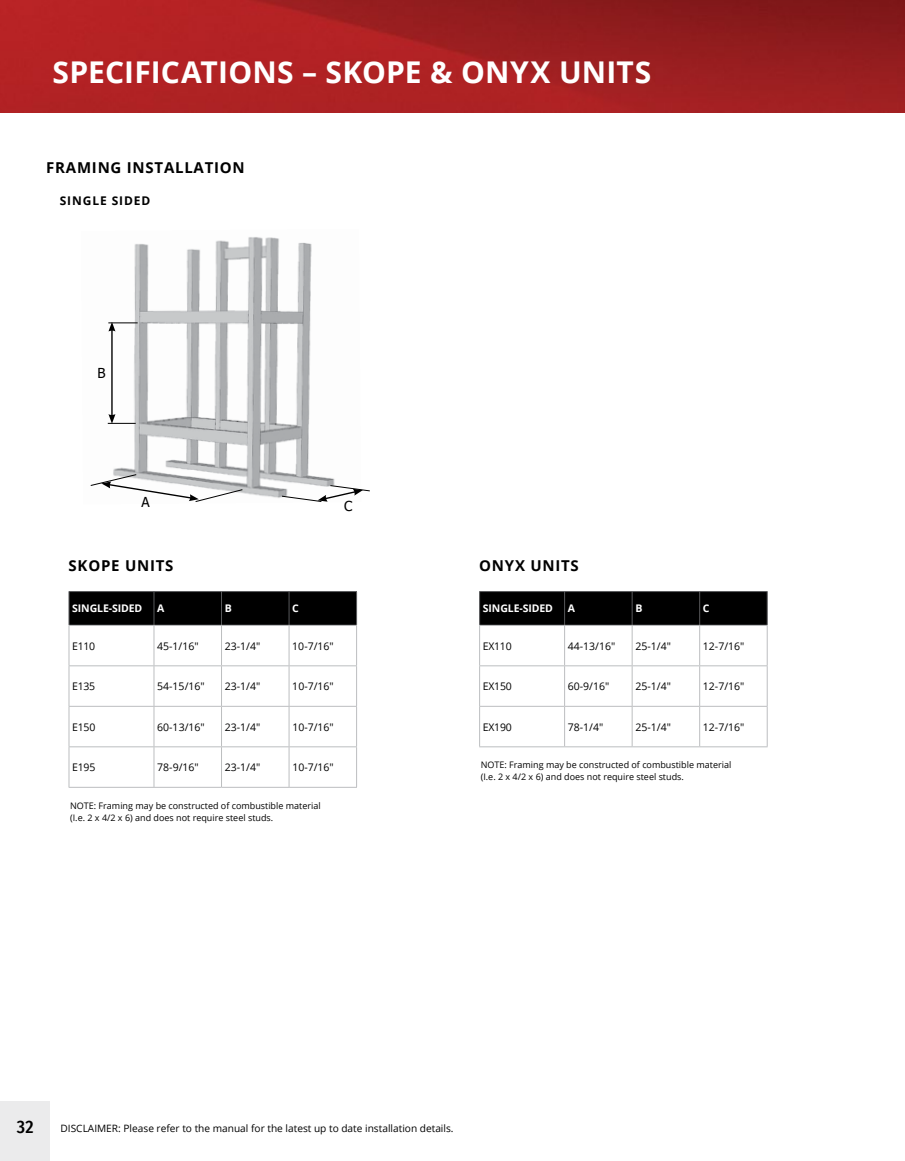
<style>
.page{position:relative;width:905px;height:1161px;background:#fff}
.page>*{position:absolute;margin:0;border:0;box-sizing:border-box;transform-origin:0 0}
.t1{font:700 30px "Open Sans";letter-spacing:.005em;color:#fff}
.t2{font:500 18px "Fira Sans Condensed";color:#000}
.t3{font:700 15px "Open Sans";letter-spacing:.05em;color:#000}
.t4{font:13.8px "Tahoma";color:#000}
.t5{font:700 12px "Open Sans";letter-spacing:.075em;color:#000}
.t6{font:10.5px "Open Sans";color:#000}
.t7{font:700 10.5px "Open Sans";letter-spacing:-.01em;color:#fff}
.t8{font:10.2px "Open Sans";color:#000}
.t9{font:9px/12px "Open Sans";color:#000}
</style>
<div class="page">
<div style="left:0;top:1102px;width:49px;height:59px;background:#ebebec"></div>
<img style="left:0;top:0;width:904px;height:113px">
<img style="left:107px;top:237px;width:228px;height:261px">
<hr style="left:111px;top:329px;width:2px;height:87px;background:#000">
<svg style="left:108px;top:322px;width:7px;height:10px"></svg>
<hr style="left:108px;top:323px;width:30px;height:1px;background:#000">
<svg style="left:108px;top:414px;width:28px;height:10px"></svg>
<svg style="left:281px;top:485px;width:89px;height:17px"></svg>
<svg style="left:90px;top:474px;width:153px;height:28px"></svg>
<div style="left:480px;top:592px;width:286px;height:33px;background:#000"></div>
<hr style="left:479px;top:591px;width:85px;height:1px;background:#58595b">
<hr style="left:479px;top:592px;width:1px;height:33px;background:#58595b">
<hr style="left:564px;top:591px;width:68px;height:1px;background:#58595b">
<hr style="left:564px;top:592px;width:1px;height:33px;background:#58595b">
<hr style="left:632px;top:591px;width:67px;height:1px;background:#58595b">
<hr style="left:631px;top:592px;width:1px;height:33px;background:#58595b">
<hr style="left:699px;top:591px;width:68px;height:1px;background:#58595b">
<hr style="left:699px;top:592px;width:1px;height:33px;background:#58595b">
<hr style="left:766px;top:592px;width:1px;height:33px;background:#58595b">
<hr style="left:479px;top:625px;width:85px;height:1px;background:#bcbec0">
<hr style="left:479px;top:626px;width:1px;height:39px;background:#bcbec0">
<hr style="left:564px;top:625px;width:68px;height:1px;background:#bcbec0">
<hr style="left:564px;top:626px;width:1px;height:39px;background:#bcbec0">
<hr style="left:632px;top:625px;width:67px;height:1px;background:#bcbec0">
<hr style="left:631px;top:626px;width:1px;height:39px;background:#bcbec0">
<hr style="left:699px;top:625px;width:68px;height:1px;background:#bcbec0">
<hr style="left:699px;top:626px;width:1px;height:39px;background:#bcbec0">
<hr style="left:766px;top:626px;width:1px;height:39px;background:#bcbec0">
<hr style="left:479px;top:665px;width:85px;height:1px;background:#bcbec0">
<hr style="left:479px;top:666px;width:1px;height:40px;background:#bcbec0">
<hr style="left:564px;top:665px;width:68px;height:1px;background:#bcbec0">
<hr style="left:564px;top:666px;width:1px;height:40px;background:#bcbec0">
<hr style="left:632px;top:665px;width:67px;height:1px;background:#bcbec0">
<hr style="left:631px;top:666px;width:1px;height:40px;background:#bcbec0">
<hr style="left:699px;top:665px;width:68px;height:1px;background:#bcbec0">
<hr style="left:699px;top:666px;width:1px;height:40px;background:#bcbec0">
<hr style="left:766px;top:666px;width:1px;height:40px;background:#bcbec0">
<hr style="left:479px;top:706px;width:85px;height:1px;background:#bcbec0">
<hr style="left:479px;top:707px;width:1px;height:39px;background:#bcbec0">
<hr style="left:564px;top:706px;width:68px;height:1px;background:#bcbec0">
<hr style="left:564px;top:707px;width:1px;height:39px;background:#bcbec0">
<hr style="left:632px;top:706px;width:67px;height:1px;background:#bcbec0">
<hr style="left:631px;top:707px;width:1px;height:39px;background:#bcbec0">
<hr style="left:699px;top:706px;width:68px;height:1px;background:#bcbec0">
<hr style="left:699px;top:707px;width:1px;height:39px;background:#bcbec0">
<hr style="left:766px;top:707px;width:1px;height:39px;background:#bcbec0">
<hr style="left:479px;top:746px;width:85px;height:1px;background:#bcbec0">
<hr style="left:564px;top:746px;width:68px;height:1px;background:#bcbec0">
<hr style="left:632px;top:746px;width:67px;height:1px;background:#bcbec0">
<hr style="left:699px;top:746px;width:68px;height:1px;background:#bcbec0">
<div style="left:70px;top:592px;width:286px;height:33px;background:#000"></div>
<hr style="left:69px;top:591px;width:85px;height:1px;background:#58595b">
<hr style="left:69px;top:592px;width:1px;height:33px;background:#58595b">
<hr style="left:154px;top:591px;width:67px;height:1px;background:#58595b">
<hr style="left:154px;top:592px;width:1px;height:33px;background:#58595b">
<hr style="left:221px;top:591px;width:68px;height:1px;background:#58595b">
<hr style="left:221px;top:592px;width:1px;height:33px;background:#58595b">
<hr style="left:289px;top:591px;width:68px;height:1px;background:#58595b">
<hr style="left:289px;top:592px;width:1px;height:33px;background:#58595b">
<hr style="left:356px;top:592px;width:1px;height:33px;background:#58595b">
<hr style="left:69px;top:625px;width:85px;height:1px;background:#bcbec0">
<hr style="left:69px;top:626px;width:1px;height:39px;background:#bcbec0">
<hr style="left:154px;top:625px;width:67px;height:1px;background:#bcbec0">
<hr style="left:154px;top:626px;width:1px;height:39px;background:#bcbec0">
<hr style="left:221px;top:625px;width:68px;height:1px;background:#bcbec0">
<hr style="left:221px;top:626px;width:1px;height:39px;background:#bcbec0">
<hr style="left:289px;top:625px;width:68px;height:1px;background:#bcbec0">
<hr style="left:289px;top:626px;width:1px;height:39px;background:#bcbec0">
<hr style="left:356px;top:626px;width:1px;height:39px;background:#bcbec0">
<hr style="left:69px;top:665px;width:85px;height:1px;background:#bcbec0">
<hr style="left:69px;top:666px;width:1px;height:40px;background:#bcbec0">
<hr style="left:154px;top:665px;width:67px;height:1px;background:#bcbec0">
<hr style="left:154px;top:666px;width:1px;height:40px;background:#bcbec0">
<hr style="left:221px;top:665px;width:68px;height:1px;background:#bcbec0">
<hr style="left:221px;top:666px;width:1px;height:40px;background:#bcbec0">
<hr style="left:289px;top:665px;width:68px;height:1px;background:#bcbec0">
<hr style="left:289px;top:666px;width:1px;height:40px;background:#bcbec0">
<hr style="left:356px;top:666px;width:1px;height:40px;background:#bcbec0">
<hr style="left:69px;top:706px;width:85px;height:1px;background:#bcbec0">
<hr style="left:69px;top:707px;width:1px;height:39px;background:#bcbec0">
<hr style="left:154px;top:706px;width:67px;height:1px;background:#bcbec0">
<hr style="left:154px;top:707px;width:1px;height:39px;background:#bcbec0">
<hr style="left:221px;top:706px;width:68px;height:1px;background:#bcbec0">
<hr style="left:221px;top:707px;width:1px;height:39px;background:#bcbec0">
<hr style="left:289px;top:706px;width:68px;height:1px;background:#bcbec0">
<hr style="left:289px;top:707px;width:1px;height:39px;background:#bcbec0">
<hr style="left:356px;top:707px;width:1px;height:39px;background:#bcbec0">
<hr style="left:69px;top:746px;width:85px;height:1px;background:#bcbec0">
<hr style="left:69px;top:747px;width:1px;height:40px;background:#bcbec0">
<hr style="left:154px;top:746px;width:67px;height:1px;background:#bcbec0">
<hr style="left:154px;top:747px;width:1px;height:40px;background:#bcbec0">
<hr style="left:221px;top:746px;width:68px;height:1px;background:#bcbec0">
<hr style="left:221px;top:747px;width:1px;height:40px;background:#bcbec0">
<hr style="left:289px;top:746px;width:68px;height:1px;background:#bcbec0">
<hr style="left:289px;top:747px;width:1px;height:40px;background:#bcbec0">
<hr style="left:356px;top:747px;width:1px;height:40px;background:#bcbec0">
<hr style="left:69px;top:787px;width:85px;height:1px;background:#bcbec0">
<hr style="left:154px;top:787px;width:67px;height:1px;background:#bcbec0">
<hr style="left:221px;top:787px;width:68px;height:1px;background:#bcbec0">
<hr style="left:289px;top:787px;width:68px;height:1px;background:#bcbec0">
<h1 class="t1" style="left:52px;top:51px;width:600px">SPECIFICATIONS – SKOPE &amp; ONYX UNITS</h1>
<h3 class="t3" style="left:46px;top:157px;width:200px">FRAMING INSTALLATION</h3>
<p class="t5" style="left:60px;top:192px;width:92px">SINGLE SIDED</p>
<h3 class="t4" style="left:97px;top:363px;width:10px">B</h3>
<h3 class="t4" style="left:142px;top:493px;width:10px">A</h3>
<h3 class="t4" style="left:344px;top:497px;width:10px">C</h3>
<h3 class="t3" style="left:69px;top:555px;width:106px">SKOPE UNITS</h3>
<h3 class="t3" style="left:479px;top:555px;width:101px">ONYX UNITS</h3>
<p class="t7" style="left:72px;top:601px;width:72px">SINGLE-SIDED</p>
<p class="t7" style="left:157px;top:601px;width:9px">A</p>
<p class="t7" style="left:225px;top:601px;width:9px">B</p>
<p class="t7" style="left:292px;top:601px;width:8px">C</p>
<p class="t6" style="left:72px;top:639px;width:25px">E110</p>
<p class="t6" style="left:157px;top:639px;width:43px">45-1/16″</p>
<p class="t6" style="left:225px;top:639px;width:37px">23-1/4″</p>
<p class="t6" style="left:292px;top:639px;width:43px">10-7/16″</p>
<p class="t6" style="left:72px;top:679px;width:25px">E135</p>
<p class="t6" style="left:157px;top:679px;width:49px">54-15/16″</p>
<p class="t6" style="left:225px;top:679px;width:37px">23-1/4″</p>
<p class="t6" style="left:292px;top:679px;width:43px">10-7/16″</p>
<p class="t6" style="left:72px;top:720px;width:25px">E150</p>
<p class="t6" style="left:157px;top:720px;width:49px">60-13/16″</p>
<p class="t6" style="left:225px;top:720px;width:37px">23-1/4″</p>
<p class="t6" style="left:292px;top:720px;width:43px">10-7/16″</p>
<p class="t6" style="left:72px;top:760px;width:25px">E195</p>
<p class="t6" style="left:157px;top:760px;width:43px">78-9/16″</p>
<p class="t6" style="left:225px;top:760px;width:37px">23-1/4″</p>
<p class="t6" style="left:292px;top:760px;width:43px">10-7/16″</p>
<p class="t9" style="left:70px;top:799px;width:252px">NOTE: Framing may be constructed of combustible material (I.e. 2 x 4/2 x 6) and does not require steel studs.</p>
<p class="t7" style="left:483px;top:601px;width:72px">SINGLE-SIDED</p>
<p class="t7" style="left:568px;top:601px;width:9px">A</p>
<p class="t7" style="left:635px;top:601px;width:9px">B</p>
<p class="t7" style="left:703px;top:601px;width:8px">C</p>
<p class="t6" style="left:483px;top:639px;width:30px">EX110</p>
<p class="t6" style="left:568px;top:639px;width:49px">44-13/16″</p>
<p class="t6" style="left:635px;top:639px;width:37px">25-1/4″</p>
<p class="t6" style="left:703px;top:639px;width:43px">12-7/16″</p>
<p class="t6" style="left:483px;top:679px;width:30px">EX150</p>
<p class="t6" style="left:568px;top:679px;width:43px">60-9/16″</p>
<p class="t6" style="left:635px;top:679px;width:37px">25-1/4″</p>
<p class="t6" style="left:703px;top:679px;width:43px">12-7/16″</p>
<p class="t6" style="left:483px;top:720px;width:30px">EX190</p>
<p class="t6" style="left:568px;top:720px;width:37px">78-1/4″</p>
<p class="t6" style="left:635px;top:720px;width:37px">25-1/4″</p>
<p class="t6" style="left:703px;top:720px;width:43px">12-7/16″</p>
<p class="t9" style="left:480px;top:758px;width:252px">NOTE: Framing may be constructed of combustible material (I.e. 2 x 4/2 x 6) and does not require steel studs.</p>
<h2 class="t2" style="left:17px;top:1113px;width:18px">32</h2>
<p class="t8" style="left:60px;top:1121px;width:394px">DISCLAIMER: Please refer to the manual for the latest up to date installation details.</p>
</div>
